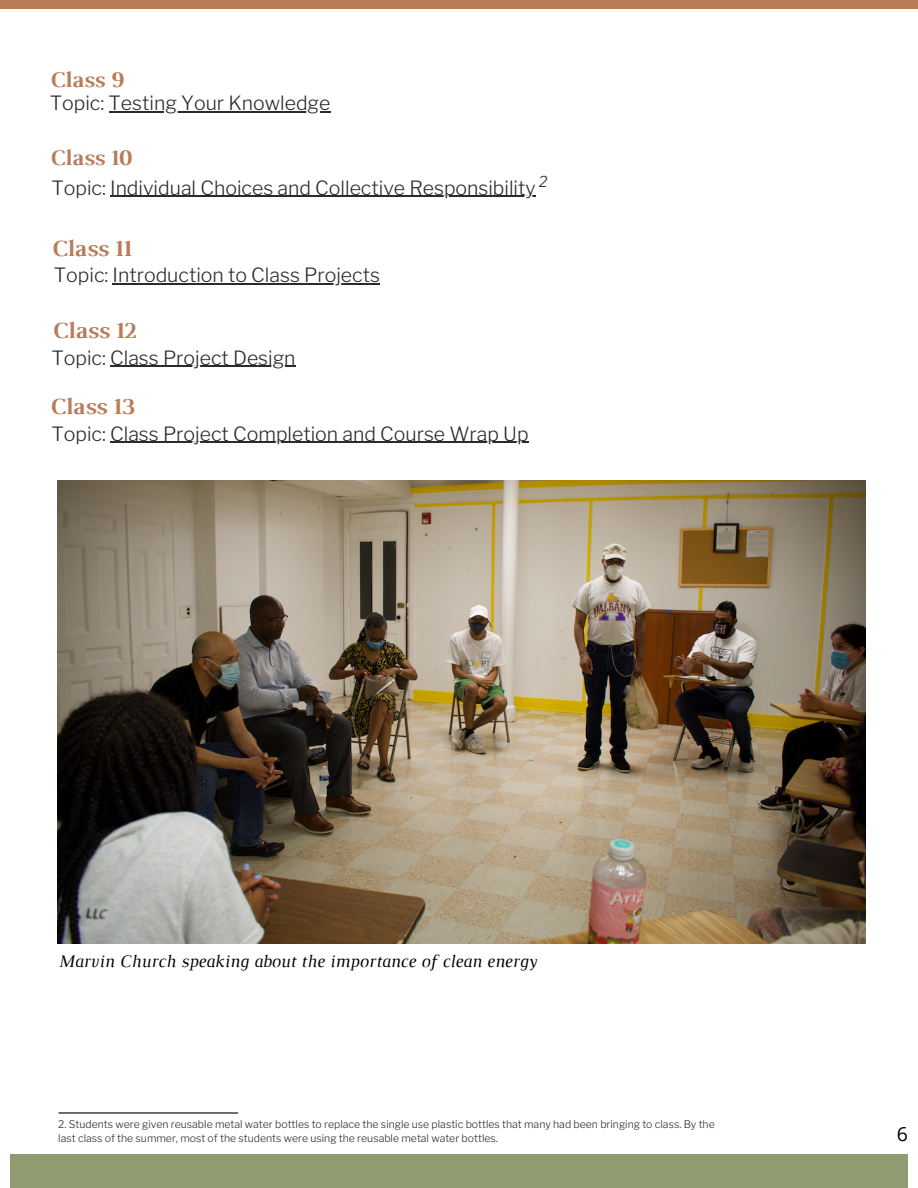
<style>
.page{position:relative;width:918px;height:1188px;background:#fff}
.page>*{position:absolute;margin:0;border:0;box-sizing:border-box;transform-origin:0 0}
.t1{font:700 23.55px "Luthier";letter-spacing:-.005em;color:#b87c59}
.t2{font:700 22.65px "Luthier";letter-spacing:-.005em;color:#b87c59}
.t3{font:300 19.5px "Libre Franklin";color:#2b2b2b}
.t4{font:19.5px "Open Sans";color:#000}
.t5{font:italic 18px "Luthier";color:#000}
.t6{font:300 10.5px/14px "Libre Franklin";color:#2b2b2b}
</style>
<div class="page">
<hr style="left:59px;top:1112px;width:179px;height:2px;background:#000">
<div style="left:10px;top:1154px;width:898px;height:34px;background:#8f9c6f"></div>
<div style="left:0;top:0;width:918px;height:9px;background:#b87c59"></div>
<img style="left:57px;top:481px;width:808px;height:462px">
<hr style="left:109px;top:111px;width:222px;height:1px;background:#2b2b2b">
<hr style="left:110px;top:196px;width:426px;height:1px;background:#2b2b2b">
<hr style="left:113px;top:283px;width:267px;height:1px;background:#2b2b2b">
<hr style="left:110px;top:442px;width:419px;height:1px;background:#2b2b2b">
<hr style="left:110px;top:366px;width:186px;height:1px;background:#2b2b2b">
<h2 class="t2" style="left:50px;top:71px;width:75px">Class 9</h2>
<h3 class="t3" style="left:50px;top:91px;width:282px">Topic: Testing Your Knowledge</h3>
<h2 class="t2" style="left:50px;top:149px;width:83px">Class 10</h2>
<h3 class="t3" style="left:51px;top:176px;width:498px">Topic: Individual Choices and Collective Responsibility <sup>2</sup></h3>
<h1 class="t1" style="left:51px;top:239px;width:81px">Class 11</h1>
<h3 class="t3" style="left:54px;top:263px;width:328px">Topic: Introduction to Class Projects</h3>
<h1 class="t1" style="left:52px;top:322px;width:85px">Class 12</h1>
<h3 class="t3" style="left:51px;top:346px;width:246px">Topic: Class Project Design</h3>
<h1 class="t1" style="left:50px;top:398px;width:86px">Class 13</h1>
<h3 class="t3" style="left:51px;top:422px;width:479px">Topic: Class Project Completion and Course Wrap Up</h3>
<h3 class="t5" style="left:58px;top:955px;width:480px">Marvin Church speaking about the importance of clean energy</h3>
<p class="t6" style="left:58px;top:1118px;width:658px">2. Students were given reusable metal water bottles to replace the single use plastic bottles that many had been bringing to class. By the last class of the summer, most of the students were using the reusable metal water bottles.</p>
<h3 class="t4" style="left:897px;top:1120px;width:13px">6</h3>
</div>
